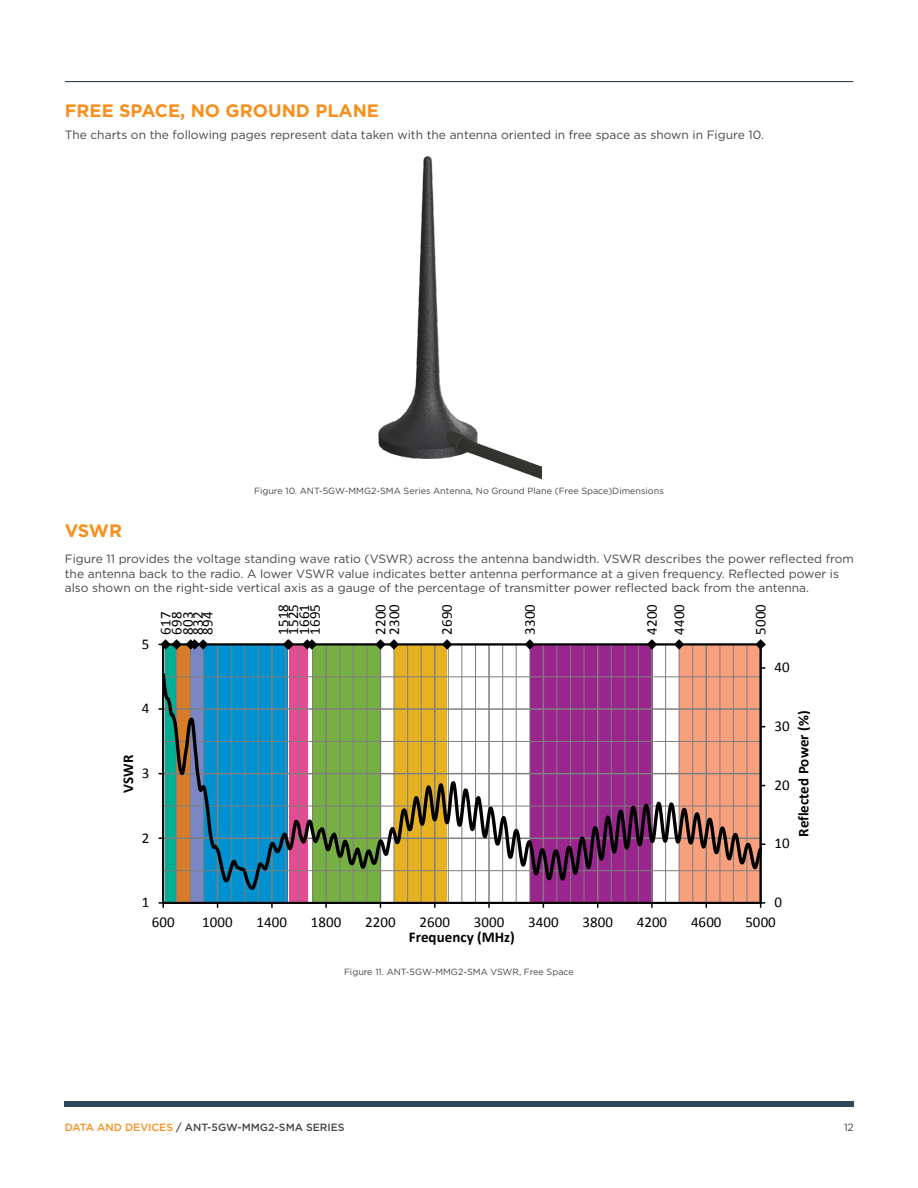
<style>
.page{position:relative;width:918px;height:1188px;background:#fff}
.page>*{position:absolute;margin:0;border:0;box-sizing:border-box;transform-origin:0 0}
.t1{font:700 18px "Gotham";color:#f7901e}
.t2{font:15px/11.1px "Calibri";color:#000;text-align:justify}
.t3{font:700 15px "Calibri";letter-spacing:.005em;color:#000}
.t4{font:12px/14.4px "Gotham";color:#464547}
.t5{font:500 10.5px "Gotham";color:#464547}
.t6{font:10.5px "Gotham";color:#464547}
.t7{font:9px "Gotham";color:#464547}
.s1{color:#f7901e}
</style>
<div class="page">
<hr style="left:65px;top:81px;width:788px;height:1px;background:#2e4857">
<div style="left:65px;top:1101px;width:789px;height:6px;background:#2e4857"></div>
<img style="left:378px;top:156px;width:163px;height:324px">
<div style="left:166px;top:644px;width:10px;height:259px;background:#00ae95"></div>
<div style="left:176px;top:644px;width:15px;height:259px;background:#d77d2a"></div>
<div style="left:191px;top:644px;width:12px;height:259px;background:#7b87c2"></div>
<div style="left:203px;top:644px;width:85px;height:259px;background:#0091d1"></div>
<div style="left:530px;top:644px;width:122px;height:259px;background:#99258d"></div>
<div style="left:679px;top:644px;width:82px;height:259px;background:#f8a07c"></div>
<div style="left:289px;top:644px;width:18px;height:259px;background:#e34c94"></div>
<div style="left:312px;top:644px;width:68px;height:259px;background:#76b043"></div>
<div style="left:394px;top:644px;width:53px;height:259px;background:#e7b222"></div>
<hr style="left:177px;top:644px;width:1px;height:259px;background:#7f7f7f">
<hr style="left:190px;top:644px;width:1px;height:259px;background:#7f7f7f">
<hr style="left:204px;top:644px;width:1px;height:259px;background:#7f7f7f">
<hr style="left:231px;top:644px;width:1px;height:259px;background:#7f7f7f">
<hr style="left:244px;top:644px;width:1px;height:259px;background:#7f7f7f">
<hr style="left:258px;top:644px;width:1px;height:259px;background:#7f7f7f">
<hr style="left:285px;top:644px;width:1px;height:259px;background:#7f7f7f">
<hr style="left:299px;top:644px;width:1px;height:259px;background:#7f7f7f">
<hr style="left:312px;top:644px;width:1px;height:259px;background:#7f7f7f">
<hr style="left:339px;top:644px;width:1px;height:259px;background:#7f7f7f">
<hr style="left:353px;top:644px;width:1px;height:259px;background:#7f7f7f">
<hr style="left:367px;top:644px;width:1px;height:259px;background:#7f7f7f">
<hr style="left:394px;top:644px;width:1px;height:259px;background:#7f7f7f">
<hr style="left:407px;top:644px;width:1px;height:259px;background:#7f7f7f">
<hr style="left:421px;top:644px;width:1px;height:259px;background:#7f7f7f">
<hr style="left:448px;top:644px;width:1px;height:259px;background:#7f7f7f">
<hr style="left:461px;top:644px;width:1px;height:259px;background:#7f7f7f">
<hr style="left:475px;top:644px;width:1px;height:259px;background:#7f7f7f">
<hr style="left:502px;top:644px;width:1px;height:259px;background:#7f7f7f">
<hr style="left:516px;top:644px;width:1px;height:259px;background:#7f7f7f">
<hr style="left:529px;top:644px;width:1px;height:259px;background:#7f7f7f">
<hr style="left:556px;top:644px;width:1px;height:259px;background:#7f7f7f">
<hr style="left:570px;top:644px;width:1px;height:259px;background:#7f7f7f">
<hr style="left:584px;top:644px;width:1px;height:259px;background:#7f7f7f">
<hr style="left:611px;top:644px;width:1px;height:259px;background:#7f7f7f">
<hr style="left:625px;top:644px;width:1px;height:259px;background:#7f7f7f">
<hr style="left:638px;top:644px;width:1px;height:259px;background:#7f7f7f">
<hr style="left:665px;top:644px;width:1px;height:259px;background:#7f7f7f">
<hr style="left:679px;top:644px;width:1px;height:259px;background:#7f7f7f">
<hr style="left:692px;top:644px;width:1px;height:259px;background:#7f7f7f">
<hr style="left:720px;top:644px;width:1px;height:259px;background:#7f7f7f">
<hr style="left:733px;top:644px;width:1px;height:259px;background:#7f7f7f">
<hr style="left:747px;top:644px;width:1px;height:259px;background:#7f7f7f">
<hr style="left:217px;top:644px;width:1px;height:259px;background:#7f7f7f">
<hr style="left:271px;top:644px;width:2px;height:259px;background:#7f7f7f">
<hr style="left:325px;top:644px;width:2px;height:259px;background:#7f7f7f">
<hr style="left:380px;top:644px;width:1px;height:259px;background:#7f7f7f">
<hr style="left:434px;top:644px;width:2px;height:259px;background:#7f7f7f">
<hr style="left:488px;top:644px;width:2px;height:259px;background:#7f7f7f">
<hr style="left:543px;top:644px;width:1px;height:259px;background:#7f7f7f">
<hr style="left:597px;top:644px;width:1px;height:259px;background:#7f7f7f">
<hr style="left:651px;top:644px;width:2px;height:259px;background:#7f7f7f">
<hr style="left:706px;top:644px;width:1px;height:259px;background:#7f7f7f">
<hr style="left:760px;top:644px;width:1px;height:259px;background:#000">
<hr style="left:162px;top:644px;width:2px;height:259px;background:#000">
<hr style="left:163px;top:902px;width:598px;height:2px;background:#000">
<svg style="left:159px;top:902px;width:5px;height:6px"></svg>
<svg style="left:760px;top:902px;width:5px;height:6px"></svg>
<svg style="left:164px;top:671px;width:598px;height:222px"></svg>
<svg style="left:375px;top:639px;width:24px;height:11px"></svg>
<svg style="left:442px;top:639px;width:10px;height:11px"></svg>
<svg style="left:525px;top:639px;width:10px;height:11px"></svg>
<svg style="left:647px;top:639px;width:10px;height:11px"></svg>
<svg style="left:674px;top:639px;width:10px;height:11px"></svg>
<svg style="left:755px;top:639px;width:11px;height:11px"></svg>
<svg style="left:159px;top:639px;width:49px;height:11px"></svg>
<svg style="left:283px;top:639px;width:11px;height:11px"></svg>
<svg style="left:302px;top:639px;width:15px;height:11px"></svg>
<h1 class="t1" style="left:65px;top:99px;width:316px">FREE SPACE, NO GROUND PLANE</h1>
<p class="t4" style="left:65px;top:127px;width:701px">The charts on the following pages represent data taken with the antenna oriented in free space as shown in Figure 10.</p>
<p class="t7" style="left:254px;top:485px;width:411px">Figure 10. ANT-5GW-MMG2-SMA Series Antenna, No Ground Plane (Free Space)Dimensions</p>
<h1 class="t1" style="left:65px;top:519px;width:59px">VSWR</h1>
<p class="t4" style="left:65px;top:552px;width:791px">Figure 11 provides the voltage standing wave ratio (VSWR) across the antenna bandwidth. VSWR describes the power reflected from the antenna back to the radio. A lower VSWR value indicates better antenna performance at a given frequency. Reflected power is also shown on the right-side vertical axis as a gauge of the percentage of transmitter power reflected back from the antenna.</p>
<p class="t2" style="left:142px;top:638px;width:9px">5</p>
<p class="t2" style="left:160px;top:635px;width:24px;rotate:-90deg">617<br>698<br>803</p>
<p class="t2" style="left:192px;top:635px;width:24px;rotate:-90deg">832</p>
<p class="t2" style="left:202px;top:635px;width:24px;rotate:-90deg">894</p>
<p class="t2" style="left:277px;top:635px;width:32px;rotate:-90deg">1518</p>
<p class="t2" style="left:287px;top:635px;width:32px;rotate:-90deg">1525<br>1661<br>1695</p>
<p class="t2" style="left:373px;top:635px;width:32px;line-height:13.6px;rotate:-90deg">2200<br>2300</p>
<p class="t2" style="left:441px;top:635px;width:32px;rotate:-90deg">2690</p>
<p class="t2" style="left:524px;top:635px;width:32px;rotate:-90deg">3300</p>
<p class="t2" style="left:638px;top:635px;width:32px;line-height:27.2px;rotate:-90deg">4200<br>4400</p>
<p class="t2" style="left:755px;top:635px;width:32px;rotate:-90deg">5000</p>
<p class="t2" style="left:775px;top:661px;width:17px">40</p>
<p class="t2" style="left:142px;top:702px;width:9px">4</p>
<p class="t3" style="left:118px;top:793px;width:39px;rotate:-90deg">VSWR</p>
<p class="t2" style="left:142px;top:767px;width:9px">3</p>
<p class="t2" style="left:142px;top:832px;width:9px">2</p>
<p class="t2" style="left:775px;top:720px;width:17px">30</p>
<p class="t2" style="left:775px;top:779px;width:17px">20</p>
<p class="t2" style="left:775px;top:838px;width:17px">10</p>
<p class="t3" style="left:793px;top:837px;width:128px;rotate:-90deg">Reflected Power (%)</p>
<p class="t2" style="left:142px;top:896px;width:9px">1</p>
<p class="t2" style="left:775px;top:896px;width:9px">0</p>
<p class="t2" style="left:152px;top:916px;width:24px">600</p>
<p class="t2" style="left:202px;top:916px;width:32px">1000</p>
<p class="t2" style="left:257px;top:916px;width:32px">1400</p>
<p class="t2" style="left:311px;top:916px;width:32px">1800</p>
<p class="t2" style="left:365px;top:916px;width:32px">2200</p>
<p class="t2" style="left:420px;top:916px;width:32px">2600</p>
<p class="t2" style="left:474px;top:916px;width:32px">3000</p>
<p class="t2" style="left:528px;top:916px;width:32px">3400</p>
<p class="t2" style="left:582px;top:916px;width:32px">3800</p>
<p class="t2" style="left:637px;top:916px;width:32px">4200</p>
<p class="t2" style="left:691px;top:916px;width:32px">4600</p>
<p class="t2" style="left:745px;top:916px;width:32px">5000</p>
<p class="t3" style="left:409px;top:926px;width:107px">Frequency (MHz)</p>
<p class="t7" style="left:344px;top:966px;width:231px">Figure 11. ANT-5GW-MMG2-SMA VSWR, Free Space</p>
<p class="t5" style="left:65px;top:1120px;width:281px"><span class="s1">DATA AND DEVICES</span> / ANT-5GW-MMG2-SMA SERIES</p>
<p class="t6" style="left:844px;top:1121px;width:11px">12</p>
</div>
